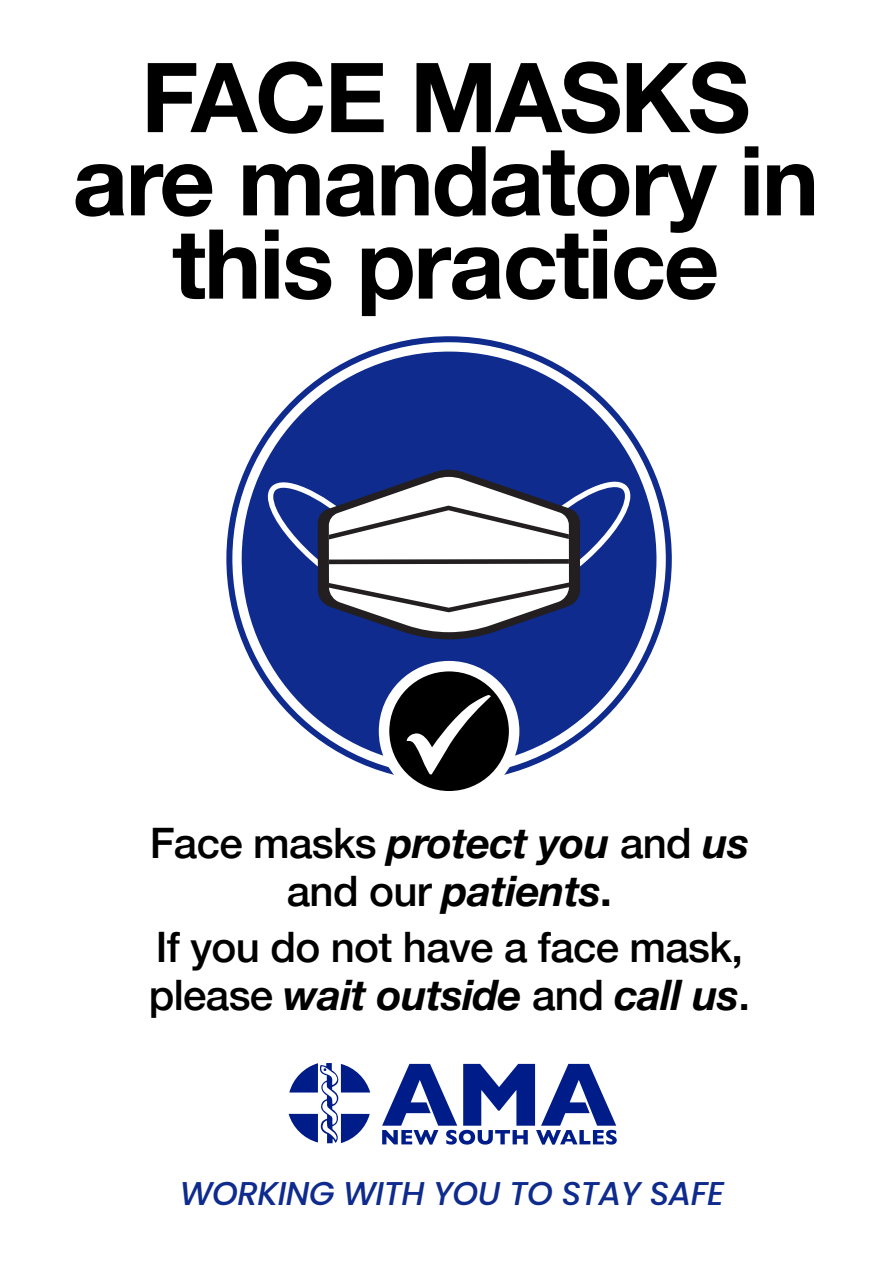
<style>
.page{position:relative;width:893px;height:1263px;background:#fff}
.page>*{position:absolute;margin:0;border:0;box-sizing:border-box;transform-origin:0 0}
.t1{font:700 96.6px/83.2px "Helvetica Neue";letter-spacing:-.02em;color:#000;text-align:center}
.t2{font:500 42px/48px "Helvetica Neue";letter-spacing:-.015em;color:#000}
.t3{font:italic 700 42px/48px "Helvetica Neue";letter-spacing:-.015em;color:#000;text-align:center}
.t4{font:italic 500 33px "Poppins";letter-spacing:-.02em;color:#0e2b8d}
.s1{font-weight:500;font-style:normal}
.s2{font-style:normal}
.s3{font-weight:700;font-style:italic}
</style>
<div class="page">
<svg style="left:382px;top:1064px;width:235px;height:80px"></svg>
<svg style="left:289px;top:1063px;width:81px;height:80px"></svg>
<svg style="left:226px;top:336px;width:444px;height:439px"></svg>
<svg style="left:235px;top:344px;width:429px;height:430px"></svg>
<svg style="left:268px;top:470px;width:362px;height:169px"></svg>
<svg style="left:384px;top:666px;width:130px;height:130px;fill:#000"></svg>
<div style="left:379px;top:661px;width:140px;height:140px;border:10px solid #fff;border-radius:50%"></div>
<svg style="left:407px;top:695px;width:84px;height:79px"></svg>
<h1 class="t1" style="left:72px;top:59px;width:748px">FACE MASKS are mandatory in this practice</h1>
<p class="t3" style="left:150px;top:820px;width:601px"><span class="s1">Face masks</span> protect you <span class="s1">and</span> us <span class="s1">and our</span> patients<span class="s2">.</span></p>
<p class="t2" style="left:149px;top:920px;width:603px">If you do not have a face mask, please <span class="s3">wait outside</span> and <span class="s3">call us</span>.</p>
<p class="t4" style="left:180px;top:1174px;width:546px">WORKING WITH YOU TO STAY SAFE</p>
</div>
